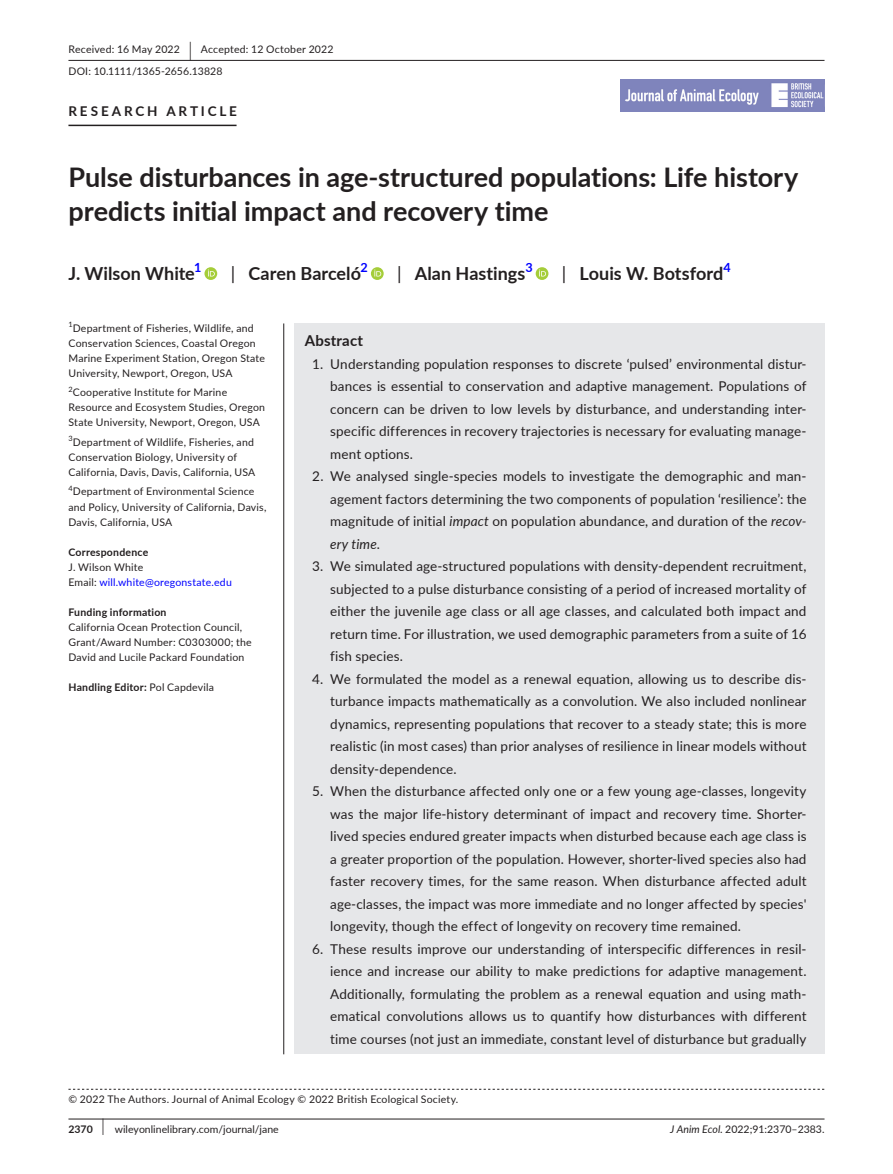
<style>
.page{position:relative;width:893px;height:1174px;background:#fff}
.page>*{position:absolute;margin:0;border:0;box-sizing:border-box;transform-origin:0 0}
.t1{font:700 27px/34.5px "Lato";letter-spacing:-.005em;color:#231f20}
.t2{font:700 18px "Lato";color:#231f20}
.t3{font:700 15px "Lato";letter-spacing:.015em;color:#231f20}
.t4{font:13.5px/22.5px "Lato";letter-spacing:.01em;color:#231f20;text-align:justify}
.t5{font:700 13.5px "Lato";letter-spacing:.21em;color:#231f20}
.t6{font:700 12.6px "Lato";color:#00f}
.t7{font:10.5px/15px "Lato";letter-spacing:.02em;color:#231f20}
.t8{font:10.5px "Lato";color:#231f20}
.t9{font:700 10.5px "Lato";letter-spacing:.02em;color:#231f20}
.t10{font:10.5px/15px "Lato";letter-spacing:.015em;color:#00f}
.t11{font:7.35px "Lato";color:#231f20}
.s1{font-size:19.65px}
.s2{font-weight:400}
.s3{color:#231f20}
.s4{font-style:italic}
.s5{font-weight:700}
.s6{font-size:17.4px}
</style>
<div class="page">
<hr style="left:68px;top:1118px;width:756px;height:1px;background:#231f20">
<img style="left:620px;top:79px;width:204px;height:33px">
<hr style="left:68px;top:60px;width:756px;height:1px;background:#231f20">
<hr style="left:68px;top:125px;width:169px;height:1px;background:#231f20">
<svg style="left:204px;top:267px;width:13px;height:13px"></svg>
<svg style="left:208px;top:269px;width:7px;height:7px"></svg>
<svg style="left:371px;top:267px;width:13px;height:13px"></svg>
<svg style="left:374px;top:269px;width:7px;height:7px"></svg>
<svg style="left:536px;top:267px;width:12px;height:13px"></svg>
<svg style="left:539px;top:269px;width:7px;height:7px"></svg>
<svg style="left:68px;top:1088px;width:756px;height:1px"></svg>
<div style="left:294px;top:323px;width:530px;height:731px;background:#e6e7e9"></div>
<hr style="left:283px;top:323px;width:1px;height:731px;background:#231f20">
<p class="t7" style="left:68px;top:38px;width:267px;line-height:21.8px">Received: 16 May 2022 <span class="s1">|</span> Accepted: 12 October 2022<br>DOI: 10.1111/1365-2656.13828</p>
<p class="t5" style="left:68px;top:101px;width:170px">RESEARCH ARTICLE</p>
<h1 class="t1" style="left:68px;top:159px;width:731px">Pulse disturbances in age-structured populations: Life history predicts initial impact and recovery time</h1>
<h2 class="t2" style="left:68px;top:260px;width:128px">J. Wilson White</h2>
<p class="t6" style="left:194px;top:258px;width:9px">1</p>
<h2 class="t2" style="left:231px;top:260px;width:132px"><span class="s2">|</span> Caren Barceló</h2>
<p class="t6" style="left:361px;top:258px;width:9px">2</p>
<h2 class="t2" style="left:397px;top:260px;width:130px"><span class="s2">|</span> Alan Hastings</h2>
<p class="t6" style="left:525px;top:258px;width:9px">3</p>
<h2 class="t2" style="left:562px;top:260px;width:163px"><span class="s2">|</span> Louis W. Botsford</h2>
<p class="t6" style="left:723px;top:258px;width:9px">4</p>
<p class="t11" style="left:68px;top:319px;width:6px">1</p>
<p class="t7" style="left:68px;top:320px;width:198px;text-indent:4px">Department of Fisheries, Wildlife, and Conservation Sciences, Coastal Oregon Marine Experiment Station, Oregon State University, Newport, Oregon, USA</p>
<p class="t11" style="left:68px;top:384px;width:6px">2</p>
<p class="t7" style="left:68px;top:385px;width:198px;text-indent:4px">Cooperative Institute for Marine<br>Resource and Ecosystem Studies, Oregon<br>State University, Newport, Oregon, USA</p>
<p class="t7" style="left:68px;top:434px;width:188px"><sup>3</sup>Department of Wildlife, Fisheries, and<br>Conservation Biology, University of<br>California, Davis, Davis, California, USA</p>
<p class="t7" style="left:68px;top:484px;width:199px"><sup>4</sup>Department of Environmental Science and Policy, University of California, Davis,<br>Davis, California, USA</p>
<p class="t9" style="left:68px;top:544px;width:81px">Correspondence</p>
<p class="t10" style="left:68px;top:559px;width:165px"><span class="s3">J. Wilson White<br>Email:</span> will.white@oregonstate.edu</p>
<p class="t9" style="left:68px;top:604px;width:100px">Funding information</p>
<p class="t7" style="left:68px;top:619px;width:185px">California Ocean Protection Council,<br>Grant/Award Number: C0303000; the<br>David and Lucile Packard Foundation</p>
<p class="t9" style="left:68px;top:679px;width:147px">Handling Editor: <span class="s2">Pol Capdevila</span></p>
<p class="t3" style="left:305px;top:329px;width:60px">Abstract</p>
<p class="t4" style="left:330px;top:352px;width:478px;text-indent:-18px">1. Understanding population responses to discrete ‘pulsed’ environmental distur&shy;bances is essential to conservation and adaptive management. Populations of concern can be driven to low levels by disturbance, and understanding inter&shy;specific differences in recovery trajectories is necessary for evaluating manage&shy;ment options.</p>
<p class="t4" style="left:330px;top:464px;width:478px;text-indent:-18px">2. We analysed single-species models to investigate the demographic and man&shy;agement factors determining the two components of population ‘resilience’: the magnitude of initial <span class="s4">impact</span> on population abundance, and duration of the <span class="s4">recov&shy;ery time</span>.</p>
<p class="t4" style="left:330px;top:554px;width:478px;text-indent:-18px">3. We simulated age-structured populations with density-dependent recruitment, subjected to a pulse disturbance consisting of a period of increased mortality of either the juvenile age class or all age classes, and calculated both impact and return time. For illustration, we used demographic parameters from a suite of 16 fish species.</p>
<p class="t4" style="left:330px;top:667px;width:478px;text-indent:-18px">4. We formulated the model as a renewal equation, allowing us to describe dis&shy;turbance impacts mathematically as a convolution. We also included nonlinear dynamics, representing populations that recover to a steady state; this is more realistic (in most cases) than prior analyses of resilience in linear models without density-dependence.</p>
<p class="t4" style="left:330px;top:779px;width:478px;text-indent:-18px">5. When the disturbance affected only one or a few young age-classes, longevity was the major life-history determinant of impact and recovery time. Shorter&shy;lived species endured greater impacts when disturbed because each age class is a greater proportion of the population. However, shorter-lived species also had faster recovery times, for the same reason. When disturbance affected adult age-classes, the impact was more immediate and no longer affected by species' longevity, though the effect of longevity on recovery time remained.</p>
<p class="t4" style="left:330px;top:937px;width:478px;text-indent:-18px">6. These results improve our understanding of interspecific differences in resil&shy;ience and increase our ability to make predictions for adaptive management.<br>Additionally, formulating the problem as a renewal equation and using math&shy;ematical convolutions allows us to quantify how disturbances with different time courses (not just an immediate, constant level of disturbance but gradually</p>
<p class="t7" style="left:68px;top:1091px;width:391px">© 2022 The Authors. Journal of Animal Ecology © 2022 British Ecological Society.</p>
<p class="t8" style="left:68px;top:1121px;width:212px"><span class="s5">2370</span> <span class="s6">|</span> wileyonlinelibrary.com/journal/jane</p>
<p class="t8" style="left:670px;top:1121px;width:156px"><span class="s4">J Anim Ecol.</span> 2022;91:2370–2383.</p>
</div>
